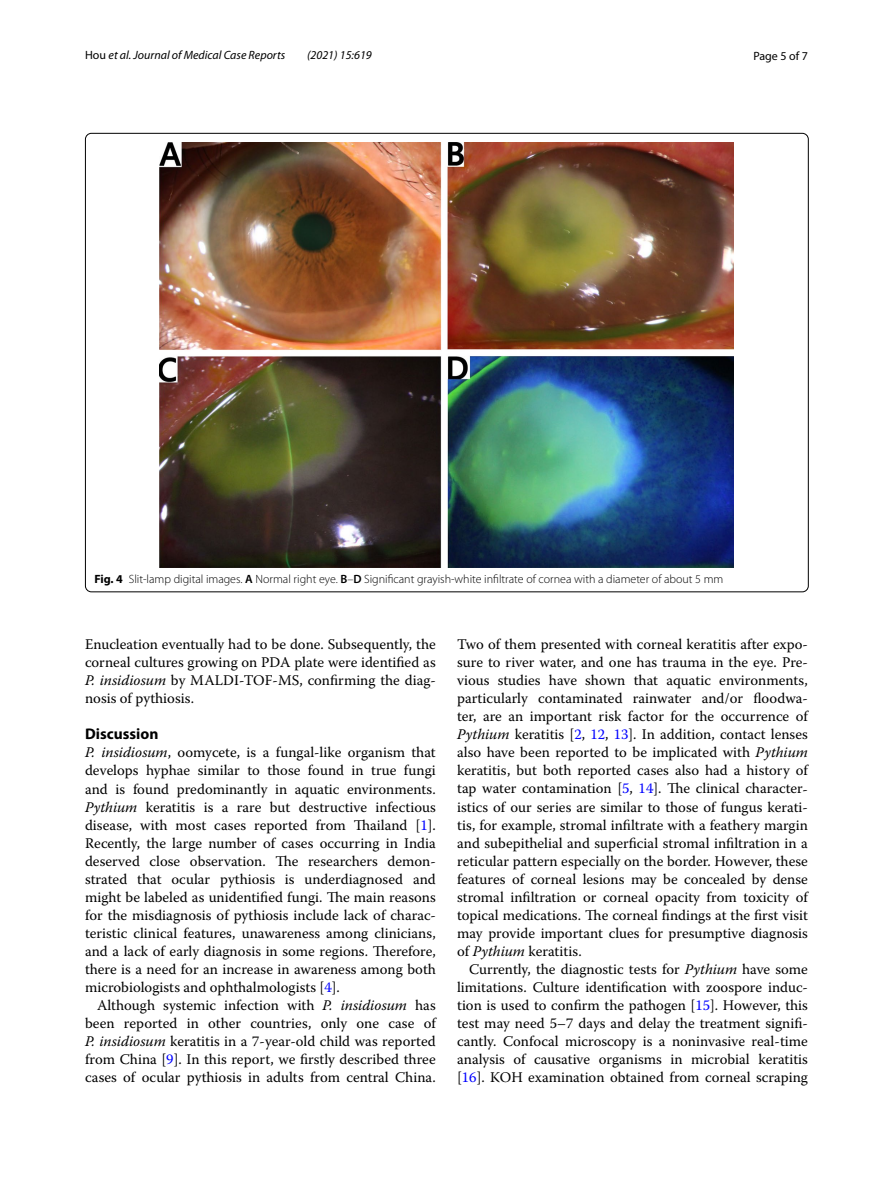
<style>
.page{position:relative;width:893px;height:1187px;background:#fff}
.page>*{position:absolute;margin:0;border:0;box-sizing:border-box;transform-origin:0 0}
.t1{font:700 15.45px "Myriad Pro";color:#000}
.t2{font:14.7px/18px "Warnock Pro";color:#000;text-align:justify}
.t3{font:300 12px "Myriad Pro";color:#000}
.t4{font:italic 12px "Myriad Pro";color:#000}
.t5{font:12px "Myriad Pro";color:#000}
.s1{font-style:normal}
.s2{font-weight:700}
.s3{font-weight:600}
.s4{font-style:italic}
.s5{color:#00f}
</style>
<div class="page">
<img style="left:160px;top:142px;width:574px;height:425px">
<p class="t4" style="left:85px;top:48px;width:202px"><span class="s1">Hou</span> et al. Journal of Medical Case Reports</p>
<p class="t4" style="left:307px;top:48px;width:66px">(2021) 15:619</p>
<p class="t5" style="left:753px;top:48px;width:56px">Page 5 of 7</p>
<p class="t3" style="left:94px;top:572px;width:630px"><span class="s2">Fig. 4</span> Slit-lamp digital images. <span class="s3">A</span> Normal right eye. <span class="s3">B</span>–<span class="s3">D</span> Significant grayish-white infiltrate of cornea with a diameter of about 5 mm</p>
<p class="t2" style="left:85px;top:635px;width:352px">Enucleation eventually had to be done. Subsequently, the corneal cultures growing on PDA plate were identified as <span class="s4">P. insidiosum</span> by MALDI-TOF-MS, confirming the diag&shy;nosis of pythiosis.</p>
<p class="t1" style="left:85px;top:724px;width:75px">Discussion</p>
<p class="t2" style="left:85px;top:743px;width:352px"><span class="s4">P. insidiosum</span>, oomycete, is a fungal-like organism that develops hyphae similar to those found in true fungi and is found predominantly in aquatic environments.<br><span class="s4">Pythium</span> keratitis is a rare but destructive infectious disease, with most cases reported from Thailand [<span class="s5">1</span>].<br>Recently, the large number of cases occurring in India deserved close observation. The researchers demon&shy;strated that ocular pythiosis is underdiagnosed and might be labeled as unidentified fungi. The main reasons for the misdiagnosis of pythiosis include lack of charac&shy;teristic clinical features, unawareness among clinicians, and a lack of early diagnosis in some regions. Therefore, there is a need for an increase in awareness among both microbiologists and ophthalmologists [<span class="s5">4</span>].</p>
<p class="t2" style="left:85px;top:995px;width:352px;text-indent:12px">Although systemic infection with <span class="s4">P. insidiosum</span> has been reported in other countries, only one case of <span class="s4">P. insidiosum</span> keratitis in a 7-year-old child was reported from China [<span class="s5">9</span>]. In this report, we firstly described three cases of ocular pythiosis in adults from central China.</p>
<p class="t2" style="left:457px;top:635px;width:352px">Two of them presented with corneal keratitis after expo&shy;sure to river water, and one has trauma in the eye. Pre&shy;vious studies have shown that aquatic environments, particularly contaminated rainwater and/or floodwa&shy;ter, are an important risk factor for the occurrence of <span class="s4">Pythium</span> keratitis [<span class="s5">2</span>, <span class="s5">12</span>, <span class="s5">13</span>]. In addition, contact lenses also have been reported to be implicated with <span class="s4">Pythium </span>keratitis, but both reported cases also had a history of tap water contamination [<span class="s5">5</span>, <span class="s5">14</span>]. The clinical character&shy;istics of our series are similar to those of fungus kerati&shy;tis, for example, stromal infiltrate with a feathery margin and subepithelial and superficial stromal infiltration in a reticular pattern especially on the border. However, these features of corneal lesions may be concealed by dense stromal infiltration or corneal opacity from toxicity of topical medications. The corneal findings at the first visit may provide important clues for presumptive diagnosis of <span class="s4">Pythium</span> keratitis.</p>
<p class="t2" style="left:457px;top:959px;width:352px;text-indent:12px">Currently, the diagnostic tests for <span class="s4">Pythium</span> have some limitations. Culture identification with zoospore induc&shy;tion is used to confirm the pathogen [<span class="s5">15</span>]. However, this test may need 5–7 days and delay the treatment signifi&shy;cantly. Confocal microscopy is a noninvasive real-time analysis of causative organisms in microbial keratitis [<span class="s5">16</span>]. KOH examination obtained from corneal scraping</p>
</div>
